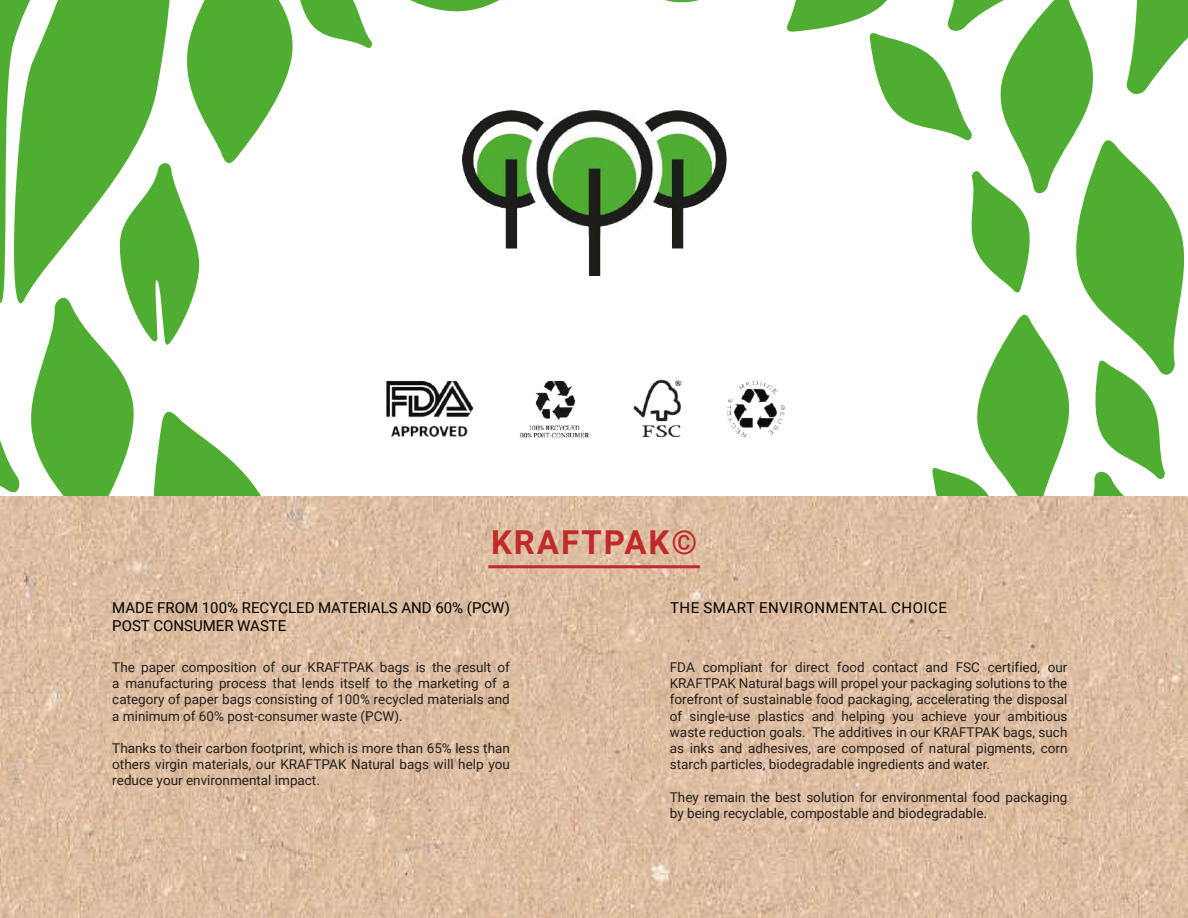
<style>
.page{position:relative;width:1188px;height:918px;background:#fff}
.page>*{position:absolute;margin:0;border:0;box-sizing:border-box;transform-origin:0 0}
.t1{font:700 33px "Roboto";letter-spacing:.06em;color:#c02b29}
.t2{font:15px/18px "Roboto";color:#000}
.t3{font:15px "Roboto";letter-spacing:.035em;color:#000}
.t4{font:13.5px/16.2px "Roboto";color:#231f20;text-align:justify}
</style>
<div class="page">
<svg style="left:665px;top:0;width:34px;height:3px"></svg>
<svg style="left:784px;top:0;width:404px;height:497px"></svg>
<svg style="left:0;top:0;width:557px;height:497px"></svg>
<img style="left:462px;top:100px;width:264px;height:175px">
<img style="left:0;top:497px;width:1188px;height:421px">
<img style="left:385px;top:378px;width:401px;height:61px">
<hr style="left:488px;top:565px;width:212px;height:3px;background:#c02b29">
<h1 class="t1" style="left:491px;top:519px;width:208px">KRAFTPAK©</h1>
<p class="t2" style="left:112px;top:598px;width:399px">MADE FROM 100% RECYCLED MATERIALS AND 60% (PCW)<br>POST CONSUMER WASTE</p>
<p class="t3" style="left:670px;top:597px;width:278px">THE SMART ENVIRONMENTAL CHOICE</p>
<p class="t4" style="left:112px;top:659px;width:399px">The paper composition of our KRAFTPAK bags is the result of a manufacturing process that lends itself to the marketing of a category of paper bags consisting of 100% recycled materials and a minimum of 60% post-consumer waste (PCW).</p>
<p class="t4" style="left:112px;top:740px;width:399px">Thanks to their carbon footprint, which is more than 65% less than others virgin materials, our KRAFTPAK Natural bags will help you reduce your environmental impact.</p>
<p class="t4" style="left:670px;top:659px;width:399px">FDA compliant for direct food contact and FSC certified, our KRAFTPAK Natural bags will propel your packaging solutions to the forefront of sustainable food packaging, accelerating the disposal of single-use plastics and helping you achieve your ambitious waste reduction goals. The additives in our KRAFTPAK bags, such as inks and adhesives, are composed of natural pigments, corn starch particles, biodegradable ingredients and water.</p>
<p class="t4" style="left:670px;top:788px;width:399px">They remain the best solution for environmental food packaging by being recyclable, compostable and biodegradable.</p>
</div>
